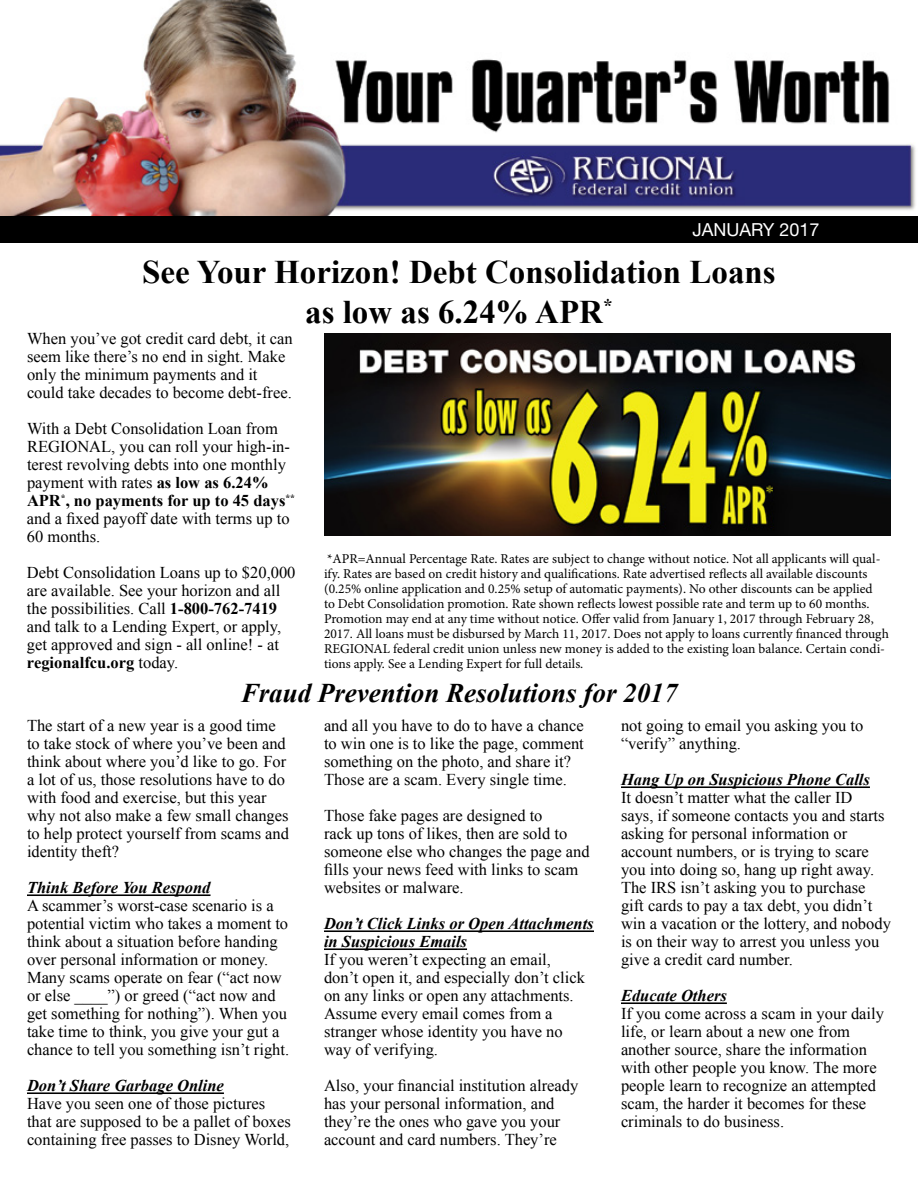
<style>
.page{position:relative;width:918px;height:1188px;background:#fff}
.page>*{position:absolute;margin:0;border:0;box-sizing:border-box;transform-origin:0 0}
.t1{font:700 33px/39.6px "Times New Roman";color:#000;text-align:center}
.t2{font:italic 700 27px "Times New Roman";color:#000}
.t3{font:18px "Helvetica Neue LT Std";color:#fff}
.t4{font:16.5px/18px "Times New Roman";color:#000}
.t5{font:italic 700 16.5px/18px "Times New Roman";color:#000}
.t6{font:13.5px/15px "Minion Pro";color:#000}
.s1{font-weight:700}
</style>
<div class="page">
<img style="left:0;top:0;width:916px;height:216px">
<div style="left:0;top:216px;width:918px;height:27px;background:#000"></div>
<hr style="left:27px;top:894px;width:184px;height:2px;background:#000">
<hr style="left:27px;top:1092px;width:197px;height:2px;background:#000">
<hr style="left:324px;top:930px;width:270px;height:2px;background:#000">
<hr style="left:324px;top:948px;width:143px;height:2px;background:#000">
<hr style="left:621px;top:786px;width:249px;height:2px;background:#000">
<hr style="left:621px;top:1002px;width:106px;height:2px;background:#000">
<img style="left:324px;top:333px;width:567px;height:203px">
<p class="t3" style="left:692px;top:219px;width:129px">JANUARY 2017</p>
<h1 class="t1" style="left:142px;top:252px;width:635px">See Your Horizon! Debt Consolidation Loans as low as 6.24% APR<sup>*</sup></h1>
<p class="t4" style="left:27px;top:330px;width:267px">When you’ve got credit card debt, it can seem like there’s no end in sight. Make only the minimum payments and it could take decades to become debt-free.</p>
<p class="t4" style="left:27px;top:420px;width:270px">With a Debt Consolidation Loan from<br>REGIONAL, you can roll your high-in&shy;terest revolving debts into one monthly payment with rates <span class="s1">as low as 6.24%<br>APR</span><sup>*</sup><span class="s1">, no payments for up to 45 days</span><sup>** </sup>and a fixed payoff date with terms up to<br>60 months.</p>
<p class="t4" style="left:27px;top:564px;width:270px">Debt Consolidation Loans up to $20,000 are available. See your horizon and all the possibilities. Call <span class="s1">1-800-762-7419 </span>and talk to a Lending Expert, or apply, get approved and sign - all online! - at <span class="s1">regionalfcu.org</span> today.</p>
<p class="t6" style="left:324px;top:552px;width:566px">*APR=Annual Percentage Rate. Rates are subject to change without notice. Not all applicants will qual&shy;ify. Rates are based on credit history and qualifications. Rate advertised reflects all available discounts (0.25% online application and 0.25% setup of automatic payments). No other discounts can be applied<br>to Debt Consolidation promotion. Rate shown reflects lowest possible rate and term up to 60 months.<br>Promotion may end at any time without notice. Offer valid from January 1, 2017 through February 28, 2017. All loans must be disbursed by March 11, 2017. Does not apply to loans currently financed through REGIONAL federal credit union unless new money is added to the existing loan balance. Certain condi&shy;tions apply. See a Lending Expert for full details.</p>
<h2 class="t2" style="left:241px;top:674px;width:438px">Fraud Prevention Resolutions for 2017</h2>
<p class="t4" style="left:27px;top:717px;width:264px">The start of a new year is a good time to take stock of where you’ve been and think about where you’d like to go. For a lot of us, those resolutions have to do with food and exercise, but this year why not also make a few small changes to help protect yourself from scams and identity theft?</p>
<p class="t5" style="left:27px;top:878px;width:185px">Think Before You Respond</p>
<p class="t4" style="left:27px;top:897px;width:264px">A scammer’s worst-case scenario is a potential victim who takes a moment to think about a situation before handing over personal information or money.<br>Many scams operate on fear (“act now or else ____”) or greed (“act now and get something for nothing”). When you take time to think, you give your gut a chance to tell you something isn’t right.</p>
<p class="t5" style="left:27px;top:1076px;width:198px">Don’t Share Garbage Online</p>
<p class="t4" style="left:27px;top:1095px;width:265px">Have you seen one of those pictures that are supposed to be a pallet of boxes containing free passes to Disney World,</p>
<p class="t4" style="left:324px;top:717px;width:261px">and all you have to do to have a chance to win one is to like the page, comment something on the photo, and share it?<br>Those are a scam. Every single time.</p>
<p class="t4" style="left:324px;top:807px;width:267px">Those fake pages are designed to<br>rack up tons of likes, then are sold to someone else who changes the page and fills your news feed with links to scam websites or malware.</p>
<p class="t5" style="left:324px;top:914px;width:271px">Don’t Click Links or Open Attachments in Suspicious Emails</p>
<p class="t4" style="left:324px;top:951px;width:263px">If you weren’t expecting an email, don’t open it, and especially don’t click on any links or open any attachments.<br>Assume every email comes from a stranger whose identity you have no way of verifying.</p>
<p class="t4" style="left:324px;top:1077px;width:256px">Also, your financial institution already has your personal information, and they’re the ones who gave you your account and card numbers. They’re</p>
<p class="t4" style="left:621px;top:717px;width:244px">not going to email you asking you to “verify” anything.</p>
<p class="t5" style="left:621px;top:770px;width:250px">Hang Up on Suspicious Phone Calls</p>
<p class="t4" style="left:621px;top:789px;width:271px">It doesn’t matter what the caller ID<br>says, if someone contacts you and starts asking for personal information or account numbers, or is trying to scare you into doing so, hang up right away.<br>The IRS isn’t asking you to purchase gift cards to pay a tax debt, you didn’t win a vacation or the lottery, and nobody is on their way to arrest you unless you give a credit card number.</p>
<p class="t5" style="left:621px;top:986px;width:107px">Educate Others</p>
<p class="t4" style="left:621px;top:1005px;width:265px">If you come across a scam in your daily life, or learn about a new one from another source, share the information with other people you know. The more people learn to recognize an attempted scam, the harder it becomes for these criminals to do business.</p>
</div>
